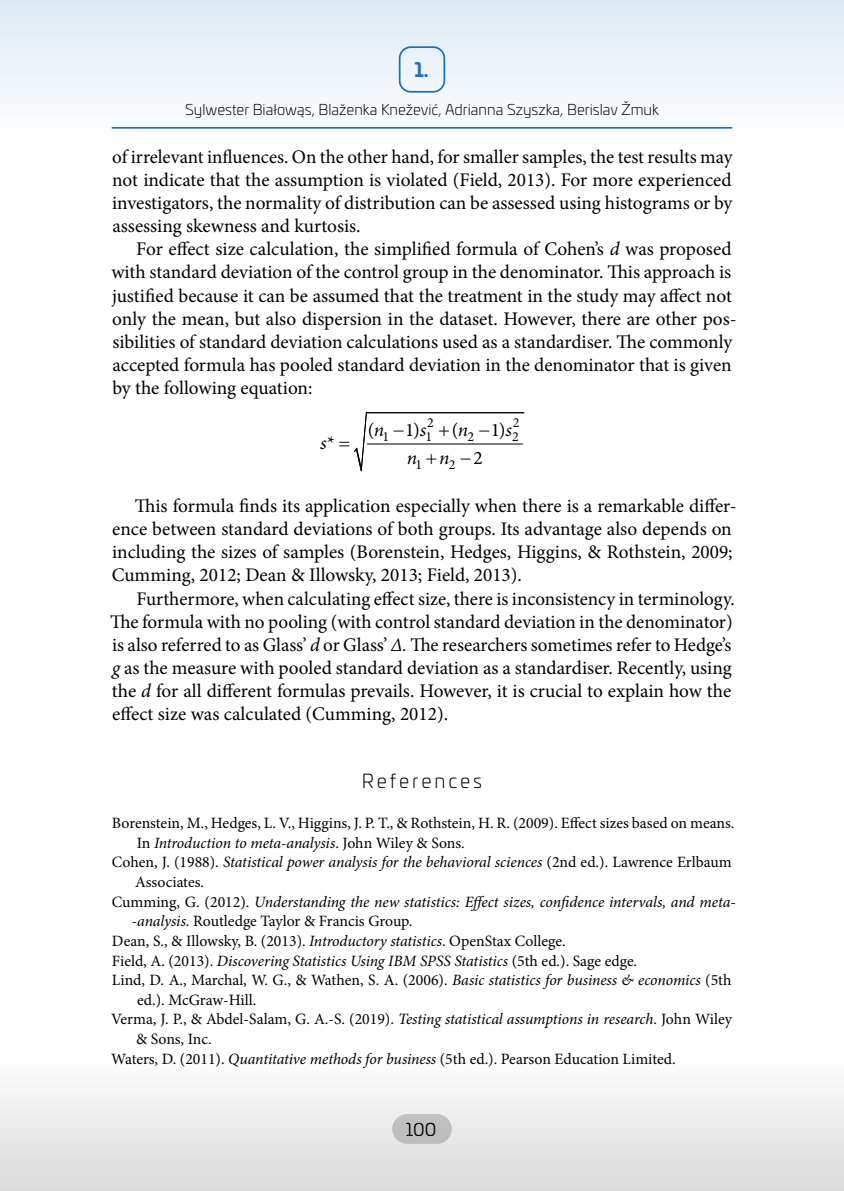
<style>
.page{position:relative;width:844px;height:1191px;background:#fff}
.page>*{position:absolute;margin:0;border:0;box-sizing:border-box;transform-origin:0 0}
.t1{font:19.25px/23.1px "Minion Pro";color:#000}
.t2{font:300 19.25px "Univia Pro";letter-spacing:.15em;color:#000}
.t3{font:700 19.25px "Univia Pro";color:#1a72b9}
.t4{font:19.07px "Minion Pro";color:#000}
.t5{font:italic 19.07px/27.8px "Minion Pro";color:#000;text-align:center}
.t6{font:17.5px "Univia Pro";color:#000}
.t7{font:15.75px "Minion Pro";color:#000}
.t8{font:italic 15.75px "Minion Pro";letter-spacing:-.01em;color:#000}
.t9{font:300 14.88px "Univia Pro";color:#000}
.t10{font:13.83px "Minion Pro";color:#000}
.s1{font-style:italic}
.s2{font-style:normal}
</style>
<div class="page">
<div style="left:0;top:1052px;width:843px;height:139px;background:linear-gradient(to bottom,#fff,#d9d9d9)"></div>
<div style="left:0;top:0;width:843px;height:139px;background:linear-gradient(to bottom,#dfebf5,#f7fafc)"></div>
<svg style="left:354px;top:412px;width:170px;height:59px"></svg>
<p class="t3" style="left:414px;top:55px;width:16px">1.</p>
<p class="t9" style="left:185px;top:99px;width:475px">Sylwester Białowąs, Blaženka Knežević, Adrianna Szyszka, Berislav Žmuk</p>
<p class="t1" style="left:112px;top:145px;width:621px;text-align:justify">of irrelevant influences. On the other hand, for smaller samples, the test results may not indicate that the assumption is violated (Field, 2013). For more experienced investigators, the normality of distribution can be assessed using histograms or by assessing skewness and kurtosis.</p>
<p class="t1" style="left:111px;top:238px;width:626px;text-indent:25px">For effect size calculation, the simplified formula of Cohen’s <span class="s1">d</span> was proposed with standard deviation of the control group in the denominator. This approach is justified because it can be assumed that the treatment in the study may affect not only the mean, but also dispersion in the dataset. However, there are other pos&shy;sibilities of standard deviation calculations used as a standardiser. The commonly accepted formula has pooled standard deviation in the denominator that is given by the following equation:</p>
<p class="t10" style="left:427px;top:414px;width:8px">2</p>
<p class="t10" style="left:512px;top:414px;width:8px">2</p>
<p class="t10" style="left:382px;top:428px;width:8px">1</p>
<p class="t10" style="left:425px;top:428px;width:8px">1</p>
<p class="t10" style="left:467px;top:428px;width:8px">2</p>
<p class="t10" style="left:512px;top:428px;width:8px">2</p>
<p class="t10" style="left:415px;top:455px;width:8px">1</p>
<p class="t10" style="left:448px;top:455px;width:8px">2</p>
<p class="t4" style="left:368px;top:417px;width:18px">(<span class="s1">n</span></p>
<p class="t4" style="left:393px;top:417px;width:76px">−1) (<span class="s1">n</span></p>
<p class="t4" style="left:479px;top:417px;width:34px">−1)<span class="s1">s</span></p>
<p class="t5" style="left:406px;top:416px;width:44px">s<br>n n</p>
<p class="t1" style="left:112px;top:494px;width:626px;text-indent:23px">This formula finds its application especially when there is a remarkable differ&shy;ence between standard deviations of both groups. Its advantage also depends on including the sizes of samples (Borenstein, Hedges, Higgins, &amp; Rothstein, 2009; Cumming, 2012; Dean &amp; Illowsky, 2013; Field, 2013).</p>
<p class="t1" style="left:110px;top:587px;width:626px;text-indent:26px">Furthermore, when calculating effect size, there is inconsistency in terminology.<br>The formula with no pooling (with control standard deviation in the denominator) is also referred to as Glass’ <span class="s1">d</span> or Glass’ <span class="s1">Δ.</span> The researchers sometimes refer to Hedge’s <span class="s1">g</span> as the measure with pooled standard deviation as a standardiser. Recently, using the <span class="s1">d</span> for all different formulas prevails. However, it is crucial to explain how the effect size was calculated (Cumming, 2012).</p>
<p class="t5" style="left:320px;top:429px;width:17px">s<span class="s2">*</span></p>
<p class="t4" style="left:460px;top:445px;width:24px">−2</p>
<p class="t2" style="left:362px;top:767px;width:122px">References</p>
<p class="t7" style="left:112px;top:812px;width:624px">Borenstein, M., Hedges, L. V., Higgins, J. P. T., &amp; Rothstein, H. R. (2009). Effect sizes based on means.</p>
<p class="t8" style="left:137px;top:832px;width:329px"><span class="s2">In</span> Introduction to meta-analysis<span class="s2">. John Wiley &amp; Sons.</span></p>
<p class="t8" style="left:112px;top:851px;width:621px"><span class="s2">Cohen, J. (1988).</span> Statistical power analysis for the behavioral sciences <span class="s2">(2nd ed.). Lawrence Erlbaum</span></p>
<p class="t7" style="left:135px;top:871px;width:70px">Associates.</p>
<p class="t8" style="left:112px;top:891px;width:625px"><span class="s2">Cumming, G. (2012).</span> Understanding the new statistics: Effect sizes, confidence intervals, and meta-</p>
<p class="t7" style="left:132px;top:910px;width:282px"><span class="s1">-analysis</span>. Routledge Taylor &amp; Francis Group.</p>
<p class="t7" style="left:112px;top:930px;width:455px">Dean, S., &amp; Illowsky, B. (2013). <span class="s1">Introductory statistics</span>. OpenStax College.</p>
<p class="t8" style="left:112px;top:949px;width:526px"><span class="s2">Field, A. (2013).</span> Discovering Statistics Using IBM SPSS Statistics <span class="s2">(5th ed.). Sage edge.</span></p>
<p class="t7" style="left:112px;top:969px;width:621px">Lind, D. A., Marchal, W. G., &amp; Wathen, S. A. (2006). <span class="s1">Basic statistics for business &amp; economics</span> (5th</p>
<p class="t7" style="left:137px;top:989px;width:121px">ed.). McGraw-Hill.</p>
<p class="t7" style="left:111px;top:1008px;width:622px">Verma, J. P., &amp; Abdel-Salam, G. A.-S. (2019). <span class="s1">Testing statistical assumptions in research</span>. John Wiley</p>
<p class="t7" style="left:136px;top:1028px;width:77px">&amp; Sons, Inc.</p>
<p class="t7" style="left:111px;top:1048px;width:565px">Waters, D. (2011). <span class="s1">Quantitative methods for business</span> (5th ed.). Pearson Education Limited.</p>
<p class="t6" style="left:405px;top:1116px;width:32px">100</p>
</div>
